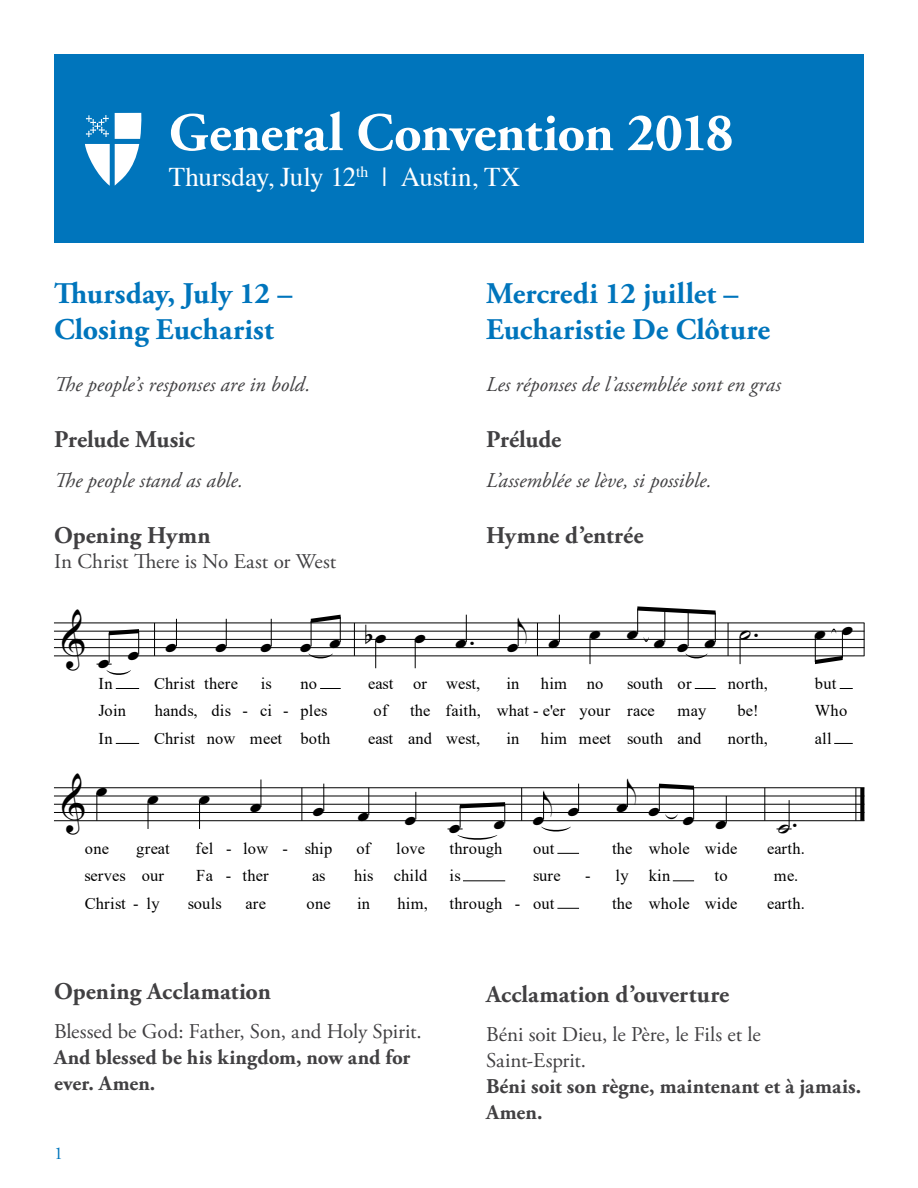
<style>
.page{position:relative;width:918px;height:1188px;background:#fff}
.page>*{position:absolute;margin:0;border:0;box-sizing:border-box;transform-origin:0 0}
.t1{font:700 54px "Adobe Garamond Pro";letter-spacing:-.01em;color:#fff}
.t2{font:33px/28.8px "Maestro";letter-spacing:.89em;color:#000}
.t3{font:700 30px/36px "Adobe Garamond Pro";color:#0075bc}
.t4{font:27px "Times";letter-spacing:-.01em;color:#fff}
.t5{font:700 24px "Adobe Garamond Pro";color:#414042}
.t6{font:italic 21px "Adobe Garamond Pro";color:#414042}
.t7{font:21px/26px "Adobe Garamond Pro";letter-spacing:-.005em;color:#414042}
.t8{font:700 21px/26px "Adobe Garamond Pro";letter-spacing:.005em;color:#414042}
.t9{font:18px "Adobe Garamond Pro";color:#0075bc}
.t10{font:16.5px/27.5px "Times New Roman";letter-spacing:.01em;color:#000}
</style>
<div class="page">
<div style="left:54px;top:54px;width:810px;height:189px;background:#0075bc"></div>
<svg style="left:85px;top:113px;width:57px;height:73px"></svg>
<hr style="left:154px;top:623px;width:1px;height:33px;background:#000">
<hr style="left:354px;top:623px;width:1px;height:33px;background:#000">
<hr style="left:537px;top:623px;width:1px;height:33px;background:#000">
<hr style="left:728px;top:623px;width:1px;height:33px;background:#000">
<hr style="left:864px;top:623px;width:1px;height:33px;background:#000">
<hr style="left:54px;top:623px;width:810px;height:1px;background:#000">
<hr style="left:54px;top:631px;width:810px;height:1px;background:#000">
<hr style="left:54px;top:639px;width:810px;height:1px;background:#000">
<hr style="left:54px;top:647px;width:810px;height:1px;background:#000">
<hr style="left:54px;top:656px;width:810px;height:1px;background:#000">
<hr style="left:109px;top:633px;width:1px;height:30px;background:#000">
<svg style="left:109px;top:629px;width:30px;height:26px"></svg>
<svg style="left:176px;top:619px;width:1px;height:27px"></svg>
<svg style="left:226px;top:619px;width:1px;height:27px"></svg>
<svg style="left:271px;top:619px;width:1px;height:27px"></svg>
<svg style="left:311px;top:615px;width:30px;height:31px"></svg>
<svg style="left:375px;top:641px;width:1px;height:27px"></svg>
<svg style="left:415px;top:641px;width:1px;height:27px"></svg>
<svg style="left:466px;top:615px;width:1px;height:27px"></svg>
<svg style="left:518px;top:619px;width:1px;height:27px"></svg>
<svg style="left:559px;top:615px;width:1px;height:27px"></svg>
<svg style="left:590px;top:637px;width:1px;height:27px"></svg>
<hr style="left:688px;top:611px;width:1px;height:35px;background:#000">
<svg style="left:740px;top:637px;width:1px;height:27px"></svg>
<svg style="left:97px;top:664px;width:34px;height:11px"></svg>
<svg style="left:308px;top:654px;width:25px;height:5px"></svg>
<svg style="left:637px;top:606px;width:79px;height:38px"></svg>
<svg style="left:686px;top:654px;width:21px;height:5px"></svg>
<svg style="left:815px;top:628px;width:28px;height:36px"></svg>
<svg style="left:116px;top:688px;width:23px;height:1px"></svg>
<svg style="left:320px;top:688px;width:21px;height:1px"></svg>
<svg style="left:695px;top:688px;width:21px;height:1px"></svg>
<svg style="left:840px;top:688px;width:13px;height:1px"></svg>
<svg style="left:116px;top:743px;width:23px;height:1px"></svg>
<svg style="left:834px;top:743px;width:19px;height:1px"></svg>
<hr style="left:302px;top:788px;width:1px;height:33px;background:#000">
<hr style="left:521px;top:788px;width:1px;height:33px;background:#000">
<hr style="left:764px;top:788px;width:1px;height:33px;background:#000">
<svg style="left:860px;top:788px;width:4px;height:32px"></svg>
<hr style="left:856px;top:788px;width:1px;height:33px;background:#000">
<hr style="left:54px;top:787px;width:810px;height:1px;background:#000">
<hr style="left:54px;top:796px;width:810px;height:1px;background:#000">
<hr style="left:54px;top:804px;width:810px;height:1px;background:#000">
<hr style="left:54px;top:812px;width:810px;height:1px;background:#000">
<hr style="left:54px;top:820px;width:810px;height:1px;background:#000">
<svg style="left:97px;top:793px;width:1px;height:28px"></svg>
<svg style="left:148px;top:801px;width:1px;height:28px"></svg>
<svg style="left:199px;top:801px;width:1px;height:28px"></svg>
<svg style="left:261px;top:780px;width:1px;height:27px"></svg>
<svg style="left:323px;top:784px;width:1px;height:27px"></svg>
<svg style="left:368px;top:788px;width:1px;height:27px"></svg>
<svg style="left:416px;top:792px;width:1px;height:27px"></svg>
<svg style="left:543px;top:792px;width:1px;height:27px"></svg>
<svg style="left:578px;top:784px;width:1px;height:27px"></svg>
<svg style="left:627px;top:780px;width:1px;height:27px"></svg>
<svg style="left:726px;top:796px;width:1px;height:27px"></svg>
<svg style="left:777px;top:800px;width:15px;height:30px"></svg>
<svg style="left:448px;top:802px;width:57px;height:38px"></svg>
<svg style="left:541px;top:827px;width:30px;height:5px"></svg>
<svg style="left:659px;top:784px;width:35px;height:37px"></svg>
<svg style="left:557px;top:853px;width:22px;height:1px"></svg>
<hr style="left:463px;top:881px;width:42px;height:1px;background:#000">
<svg style="left:673px;top:881px;width:21px;height:1px"></svg>
<svg style="left:557px;top:908px;width:22px;height:1px"></svg>
<h1 class="t1" style="left:169px;top:102px;width:566px">General Convention 2018</h1>
<h3 class="t4" style="left:169px;top:152px;width:353px">Thursday, July 12<sup>th</sup> | Austin, TX</h3>
<h3 class="t3" style="left:54px;top:276px;width:240px">Thursday, July 12 –<br>Closing Eucharist</h3>
<p class="t6" style="left:54px;top:372px;width:258px">The people’s responses are in bold.</p>
<h3 class="t5" style="left:54px;top:426px;width:142px">Prelude Music</h3>
<p class="t6" style="left:54px;top:467px;width:191px">The people stand as able.</p>
<h3 class="t5" style="left:54px;top:521px;width:158px">Opening Hymn</h3>
<p class="t7" style="left:54px;top:550px;width:284px">In Christ There is No East or West</p>
<h2 class="t2" style="left:62px;top:622px;width:25px">&amp;</h2>
<h2 class="t2" style="left:99px;top:634px;width:42px">œ œ</h2>
<p class="t10" style="left:99px;top:669px;width:29px">In<br>Join<br>In</p>
<h2 class="t2" style="left:166px;top:622px;width:176px">œ œœœœ</h2>
<p class="t10" style="left:154px;top:669px;width:45px">Christ hands,<br>Christ</p>
<p class="t10" style="left:204px;top:669px;width:35px">there dis now</p>
<p class="t10" style="left:250px;top:669px;width:34px;text-align:center">is<br>ci meet</p>
<p class="t10" style="left:301px;top:669px;width:31px">no ples both</p>
<p class="t10" style="left:243px;top:697px;width:48px">- -</p>
<h3 class="t3" style="left:486px;top:276px;width:286px">Mercredi 12 juillet –<br>Eucharistie De Clôture</h3>
<p class="t6" style="left:486px;top:372px;width:296px">Les réponses de l’assemblée sont en gras</p>
<h3 class="t5" style="left:486px;top:426px;width:77px">Prélude</h3>
<p class="t6" style="left:486px;top:467px;width:227px">L’assemblée se lève, si possible.</p>
<h3 class="t5" style="left:486px;top:521px;width:159px">Hymne d’entrée</h3>
<h2 class="t2" style="left:365px;top:614px;width:111px">bœ œ œ.</h2>
<h2 class="t2" style="left:518px;top:601px;width:12px">j</h2>
<h2 class="t2" style="left:549px;top:618px;width:168px">œ œ œœœœ</h2>
<p class="t10" style="left:541px;top:669px;width:28px">him</p>
<h2 class="t2" style="left:508px;top:622px;width:12px">œ</h2>
<p class="t10" style="left:579px;top:669px;width:34px;text-align:center">no your meet</p>
<p class="t10" style="left:627px;top:669px;width:37px">south race south</p>
<p class="t10" style="left:678px;top:669px;width:30px">or may and</p>
<p class="t10" style="left:368px;top:669px;width:27px;text-align:center">east of east</p>
<p class="t10" style="left:408px;top:669px;width:25px">or the and</p>
<p class="t10" style="left:445px;top:669px;width:37px;text-align:justify">west, faith, west,</p>
<p class="t10" style="left:506px;top:669px;width:15px">in</p>
<p class="t10" style="left:497px;top:697px;width:70px">what - e'er</p>
<p class="t10" style="left:506px;top:724px;width:15px">in</p>
<p class="t10" style="left:541px;top:724px;width:28px">him</p>
<h2 class="t2" style="left:740px;top:610px;width:20px">˙.</h2>
<h2 class="t2" style="left:815px;top:607px;width:39px">œ œ</h2>
<p class="t10" style="left:728px;top:669px;width:42px;text-align:center">north, be! north,</p>
<p class="t10" style="left:815px;top:669px;width:34px">but<br>Who all</p>
<h2 class="t2" style="left:62px;top:787px;width:25px">&amp;</h2>
<h2 class="t2" style="left:617px;top:762px;width:111px;text-indent:11px">j œœœœ</h2>
<h2 class="t2" style="left:97px;top:774px;width:166px">œœœœ</h2>
<p class="t10" style="left:85px;top:834px;width:55px">one serves<br>Christ -</p>
<p class="t10" style="left:136px;top:834px;width:35px;text-align:center">great our ly</p>
<p class="t10" style="left:188px;top:834px;width:36px;text-align:center">fel<br>Fa souls</p>
<p class="t10" style="left:243px;top:834px;width:27px;text-align:justify">low ther are</p>
<h2 class="t2" style="left:544px;top:774px;width:12px">j</h2>
<h2 class="t2" style="left:313px;top:795px;width:193px">œœœœœ</h2>
<p class="t10" style="left:305px;top:834px;width:29px;text-align:center">ship as one</p>
<p class="t10" style="left:354px;top:834px;width:21px">of his in</p>
<p class="t10" style="left:394px;top:834px;width:36px">love child him,</p>
<p class="t10" style="left:450px;top:834px;width:54px">through is through</p>
<h2 class="t2" style="left:533px;top:791px;width:47px">œ œ</h2>
<p class="t10" style="left:533px;top:834px;width:29px">out sure out</p>
<p class="t10" style="left:612px;top:834px;width:22px">the ly the</p>
<p class="t10" style="left:649px;top:834px;width:43px">whole kin whole</p>
<p class="t10" style="left:705px;top:834px;width:34px;text-align:center">wide to wide</p>
<p class="t10" style="left:226px;top:834px;width:7px">-</p>
<p class="t10" style="left:283px;top:834px;width:7px">-</p>
<p class="t10" style="left:226px;top:861px;width:7px">-</p>
<p class="t10" style="left:585px;top:861px;width:7px">-</p>
<p class="t10" style="left:515px;top:889px;width:7px">-</p>
<h2 class="t2" style="left:779px;top:801px;width:20px">˙.</h2>
<p class="t10" style="left:767px;top:834px;width:39px;text-align:center">earth. me. earth.</p>
<h3 class="t5" style="left:54px;top:977px;width:218px">Opening Acclamation</h3>
<p class="t7" style="left:54px;top:1019px;width:369px">Blessed be God: Father, Son, and Holy Spirit.</p>
<p class="t8" style="left:54px;top:1045px;width:358px">And blessed be his kingdom, now and for ever. Amen.</p>
<p class="t9" style="left:54px;top:1143px;width:10px">1</p>
<h3 class="t5" style="left:486px;top:980px;width:245px">Acclamation d’ouverture</h3>
<p class="t7" style="left:486px;top:1022px;width:276px">Béni soit Dieu, le Père, le Fils et le<br>Saint-Esprit.</p>
<p class="t8" style="left:486px;top:1074px;width:377px">Béni soit son règne, maintenant et à jamais.<br>Amen.</p>
</div>
